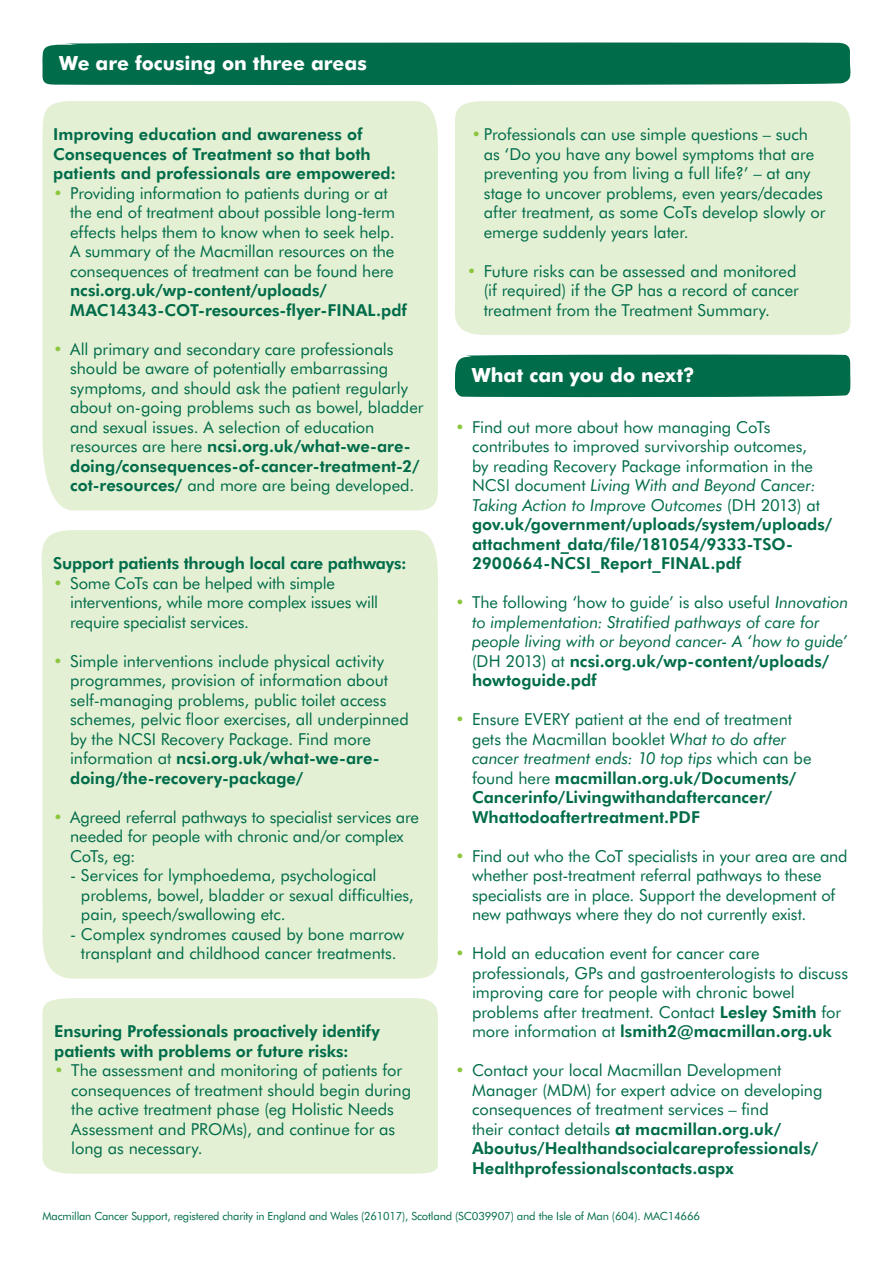
<style>
.page{position:relative;width:893px;height:1263px;background:#fff}
.page>*{position:absolute;margin:0;border:0;box-sizing:border-box;transform-origin:0 0}
.t1{font:700 19.5px "Futura BT";color:#fff}
.t2{font:16.5px/19.5px "Futura BT";letter-spacing:-.005em;color:#006c4a}
.t3{font:800 16.5px/19.5px "Futura BT";color:#006c4a}
.t4{font:italic 16.5px/19.5px "Futura BT";letter-spacing:-.01em;color:#006c4a}
.t5{font:11.25px "Futura BT";letter-spacing:-.015em;color:#006c4a}
.s1{color:#8bc63e}
.s2{font-weight:800}
.s3{font-style:italic}
.s4{font-style:normal;color:#8bc63e}
.s5{font-style:normal}
.s6{font-weight:800;font-style:normal}
.s7{font-weight:400;color:#8bc63e}
.s8{font-weight:400}
.s9{font-weight:400;font-style:italic}
</style>
<div class="page">
<svg style="left:455px;top:354px;width:396px;height:44px;background:#0d7353"></svg>
<div style="left:455px;top:101px;width:396px;height:234px;background:#e4f0d4"></div>
<div style="left:41px;top:530px;width:397px;height:449px;background:#e4f0d4"></div>
<div style="left:42px;top:101px;width:396px;height:410px;background:#e4f0d4"></div>
<svg style="left:42px;top:42px;width:809px;height:44px;background:#0c7353"></svg>
<div style="left:42px;top:998px;width:396px;height:176px;background:#e4f0d4"></div>
<p class="t1" style="left:59px;top:51px;width:309px">We are focusing on three areas</p>
<p class="t3" style="left:53px;top:124px;width:344px">Improving education and awareness of<br>Consequences of Treatment so that both patients and professionals are empowered:</p>
<p class="t2" style="left:70px;top:183px;width:326px;text-indent:-17px"><span class="s1">•</span> Providing information to patients during or at the end of treatment about possible long-term effects helps them to know when to seek help.<br>A summary of the Macmillan resources on the consequences of treatment can be found here</p>
<p class="t3" style="left:70px;top:280px;width:338px">ncsi.org.uk/wp-content/uploads/<br>MAC14343-COT-resources-flyer-FINAL.pdf</p>
<p class="t2" style="left:70px;top:339px;width:355px;text-indent:-17px"><span class="s1">•</span> All primary and secondary care professionals should be aware of potentially embarrassing symptoms, and should ask the patient regularly about on-going problems such as bowel, bladder and sexual issues. A selection of education resources are here <span class="s2">ncsi.org.uk/what-we-are&shy;doing/consequences-of-cancer-treatment-2/ cot-resources/</span> and more are being developed.</p>
<p class="t3" style="left:53px;top:553px;width:355px">Support patients through local care pathways:</p>
<p class="t2" style="left:70px;top:573px;width:310px;text-indent:-17px"><span class="s1">•</span> Some CoTs can be helped with simple interventions, while more complex issues will require specialist services.</p>
<p class="t2" style="left:70px;top:651px;width:340px;text-indent:-17px"><span class="s1">•</span> Simple interventions include physical activity programmes, provision of information about self-managing problems, public toilet access schemes, pelvic floor exercises, all underpinned by the NCSI Recovery Package. Find more information at <span class="s2">ncsi.org.uk/what-we-are&shy;doing/the-recovery-package/</span></p>
<p class="t2" style="left:70px;top:807px;width:350px;text-indent:-17px"><span class="s1">•</span> Agreed referral pathways to specialist services are needed for people with chronic and/or complex<br>CoTs, eg:</p>
<p class="t2" style="left:81px;top:865px;width:334px;text-indent:-11px">- Services for lymphoedema, psychological problems, bowel, bladder or sexual difficulties, pain, speech/swallowing etc.</p>
<p class="t2" style="left:70px;top:924px;width:336px;text-align:center">- Complex syndromes caused by bone marrow transplant and childhood cancer treatments.</p>
<p class="t3" style="left:54px;top:1021px;width:327px">Ensuring Professionals proactively identify patients with problems or future risks:</p>
<p class="t2" style="left:71px;top:1060px;width:341px;text-indent:-17px"><span class="s1">•</span> The assessment and monitoring of patients for consequences of treatment should begin during the active treatment phase (eg Holistic Needs Assessment and PROMs), and continue for as long as necessary.</p>
<p class="t2" style="left:484px;top:124px;width:343px;text-indent:-12px"><span class="s1">•</span> Professionals can use simple questions – such as ‘Do you have any bowel symptoms that are preventing you from living a full life?’ – at any stage to uncover problems, even years/decades after treatment, as some CoTs develop slowly or emerge suddenly years later.</p>
<p class="t2" style="left:484px;top:261px;width:317px;text-indent:-17px"><span class="s1">•</span> Future risks can be assessed and monitored (if required) if the GP has a record of cancer treatment from the Treatment Summary.</p>
<p class="t1" style="left:472px;top:363px;width:224px">What can you do next?</p>
<p class="t2" style="left:472px;top:417px;width:362px;text-indent:-17px"><span class="s1">•</span> Find out more about how managing CoTs contributes to improved survivorship outcomes,<br>by reading Recovery Package information in the NCSI document <span class="s3">Living With and Beyond Cancer:<br>Taking Action to Improve Outcomes</span> (DH 2013) at <span class="s2">gov.uk/government/uploads/system/uploads/ attachment_data/file/181054/9333-TSO-2900664-NCSI_Report_FINAL.pdf</span></p>
<p class="t4" style="left:472px;top:592px;width:378px;text-indent:-17px"><span class="s4">•</span> <span class="s5">The following ‘how to guide’ is also useful</span> Innovation to implementation: Stratified pathways of care for people living with or beyond cancer- A ‘how to guide’ <span class="s5">(DH 2013) at</span> <span class="s6">ncsi.org.uk/wp-content/uploads/ howtoguide.pdf</span></p>
<p class="t3" style="left:472px;top:709px;width:341px;text-indent:-17px"><span class="s7">•</span> <span class="s8">Ensure EVERY patient at the end of treatment gets the Macmillan booklet</span> <span class="s9">What to do after cancer treatment ends: 10 top tips</span> <span class="s8">which can be found here</span> macmillan.org.uk/Documents/ Cancerinfo/Livingwithandaftercancer/ Whattodoaftertreatment.PDF</p>
<p class="t2" style="left:472px;top:846px;width:377px;text-indent:-17px"><span class="s1">•</span> Find out who the CoT specialists in your area are and whether post-treatment referral pathways to these specialists are in place. Support the development of new pathways where they do not currently exist.</p>
<p class="t2" style="left:472px;top:943px;width:378px;text-indent:-17px"><span class="s1">•</span> Hold an education event for cancer care professionals, GPs and gastroenterologists to discuss improving care for people with chronic bowel problems after treatment. Contact <span class="s2">Lesley Smith</span> for more information at <span class="s2">lsmith2@macmillan.org.uk</span></p>
<p class="t2" style="left:472px;top:1060px;width:352px;text-indent:-17px"><span class="s1">•</span> Contact your local Macmillan Development Manager (MDM) for expert advice on developing consequences of treatment services – find<br>their contact details <span class="s2">at macmillan.org.uk/ Aboutus/Healthandsocialcareprofessionals/ Healthprofessionalscontacts.aspx</span></p>
<p class="t5" style="left:43px;top:1209px;width:659px">Macmillan Cancer Support, registered charity in England and Wales (261017), Scotland (SC039907) and the Isle of Man (604). MAC14666</p>
</div>
